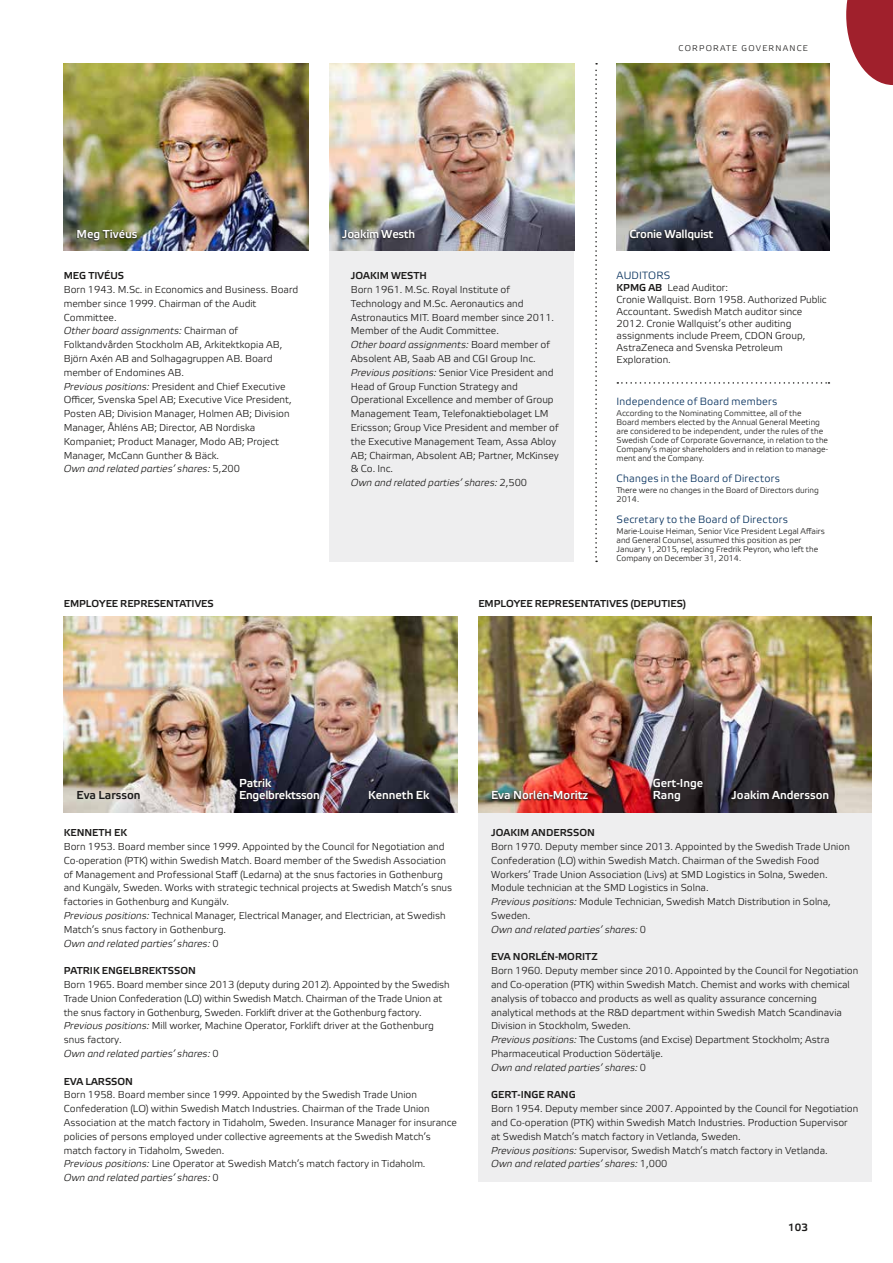
<style>
.page{position:relative;width:893px;height:1263px;background:#fff}
.page>*{position:absolute;margin:0;border:0;box-sizing:border-box;transform-origin:0 0}
.t1{font:700 11.55px "Etelka Light Pro";color:#fff}
.t2{font:700 11.55px/12px "Etelka Light Pro";letter-spacing:-.02em;color:#fff}
.t3{font:700 11.55px "Etelka Light Pro";color:#1c1b1a}
.t4{font:10.5px "Etelka Light Pro";letter-spacing:.02em;color:#002c59}
.t5{font:700 10.5px "Etelka Light Pro";color:#1c1b1a}
.t6{font:10.05px/13.8px "Etelka Light Pro";color:#1c1b1a}
.t7{font:700 10.05px "Etelka Light Pro";color:#1c1b1a}
.t8{font:8.25px/9px "Etelka Light Pro";color:#1c1b1a}
.s1{font-style:italic}
.s2{font-weight:700}
</style>
<div class="page">
<img style="left:617px;top:64px;width:212px;height:187px">
<div style="left:478px;top:812px;width:394px;height:370px;background:#eeeeef"></div>
<img style="left:478px;top:617px;width:394px;height:195px">
<img style="left:64px;top:617px;width:393px;height:195px">
<svg style="left:240px;top:779px;width:79px;height:23px;background:#20202d"></svg>
<svg style="left:367px;top:790px;width:64px;height:11px"></svg>
<svg style="left:491px;top:790px;width:98px;height:11px"></svg>
<svg style="left:730px;top:790px;width:100px;height:11px"></svg>
<svg style="left:653px;top:779px;width:50px;height:23px"></svg>
<div style="left:330px;top:251px;width:244px;height:310px;background:#eeeeef"></div>
<svg style="left:617px;top:382px;width:212px;height:2px"></svg>
<img style="left:64px;top:64px;width:244px;height:187px">
<img style="left:330px;top:64px;width:244px;height:187px">
<svg style="left:76px;top:229px;width:62px;height:13px"></svg>
<svg style="left:341px;top:229px;width:75px;height:11px"></svg>
<svg style="left:629px;top:229px;width:85px;height:13px"></svg>
<svg style="left:595px;top:63px;width:2px;height:499px"></svg>
<svg style="left:846px;top:0;width:47px;height:85px"></svg>
<p class="t8" style="left:679px;top:44px;width:14px">Corporate</p>
<p class="t8" style="left:741px;top:44px;width:62px">Gover na nce</p>
<p class="t1" style="left:77px;top:228px;width:62px">Meg Tivéus</p>
<p class="t2" style="left:342px;top:229px;width:74px">Joakim Westh</p>
<p class="t2" style="left:629px;top:229px;width:86px">Cronie Wallquist</p>
<p class="t7" style="left:64px;top:270px;width:62px">MEG TIVÉUS</p>
<p class="t6" style="left:64px;top:283px;width:236px">Born 1943. M.Sc. in Economics and Business. Board member since 1999. Chairman of the Audit Committee.<br><span class="s1">Other board assignments:</span> Chairman of Folktandvården Stockholm AB, Arkitektkopia AB, Björn Axén AB and Solhagagruppen AB. Board member of Endomines AB.<br><span class="s1">Previous positions:</span> President and Chief Executive Officer, Svenska Spel AB; Executive Vice President, Posten AB; Division Manager, Holmen AB; Division Manager, Åhléns AB; Director, AB N ordiska Kompaniet; Product Manager, Modo AB; Project Manager, McCann Gunther &amp; Bäck.<br><span class="s1">Own and related parties’ shares:</span> 5,200</p>
<p class="t7" style="left:351px;top:270px;width:78px">JOAKIM WESTH</p>
<p class="t6" style="left:351px;top:283px;width:210px">Born 1961. M.Sc. Royal Institute of Technology and M.Sc. Aeronautics and Astronautics MIT. Board member since 2011.<br>Member of the Audit Committee.<br><span class="s1">Other board assignments:</span> Board member of Absolent AB, Saab AB and CGI Group Inc.<br><span class="s1">Previous positions:</span> Senior Vice President and Head of Group Function Strategy and Operational Excellence and member of Group Management Team, Telefonaktiebolaget LM Ericsson; Group Vice President and member of the Executive Management Team, Assa Abloy AB; Chairman, Absolent AB; Partner, McKinsey &amp; Co. Inc.<br><span class="s1">Own and related parties’ shares:</span> 2,500</p>
<p class="t4" style="left:617px;top:270px;width:55px">AUDITORS</p>
<p class="t6" style="left:617px;top:283px;width:212px;line-height:12px"><span class="s2">KPMG AB</span> Lead Auditor:<br>Cronie Wallquist. Born 1958. Authorized Public Accountant. Swedish Match auditor since 2012. Cronie Wallquist’s other auditing assignments include Preem, CDON Group, AstraZeneca and Svenska Petroleum Exploration.</p>
<p class="t4" style="left:617px;top:396px;width:162px">Independence of Board members</p>
<p class="t8" style="left:617px;top:409px;width:213px">According to the N ominating Committee, all of the<br>Board members elected by the Annual General Meeting are considered to be independent, under the rules of the Swedish Code of Corporate Governance, in relation to the Company’s major shareholders and in relation to manage&shy;ment and the Company.</p>
<p class="t4" style="left:617px;top:473px;width:165px">Changes in the Board of Directors</p>
<p class="t8" style="left:617px;top:486px;width:204px">There were no changes in the Board of Directors during<br>2014.</p>
<p class="t4" style="left:617px;top:514px;width:173px">Secretary to the Board of Directors</p>
<p class="t8" style="left:617px;top:527px;width:210px">Marie-Louise Heiman, Senior Vice President Legal Affairs and General Counsel, assumed this position as per January 1, 2015, replacing Fredrik Peyron, who left the Company on December 31, 2014.</p>
<p class="t7" style="left:64px;top:598px;width:151px">EMPLOYEE REPRESENTATIVES</p>
<p class="t7" style="left:478px;top:598px;width:209px">EMPLOYEE REPRESENTATIVES (DEPUTIES)</p>
<p class="t2" style="left:239px;top:778px;width:82px">Patrik<br>Engelbrektsson</p>
<p class="t1" style="left:653px;top:777px;width:52px">Gert-Inge</p>
<p class="t1" style="left:368px;top:789px;width:63px">Kenneth Ek</p>
<p class="t1" style="left:491px;top:789px;width:99px">Eva Norlén-Moritz</p>
<p class="t1" style="left:732px;top:789px;width:99px">Joakim Andersson</p>
<p class="t3" style="left:77px;top:789px;width:66px">Eva Larsson</p>
<p class="t1" style="left:653px;top:789px;width:30px">Rang</p>
<p class="t7" style="left:64px;top:827px;width:65px">KENNETH EK</p>
<p class="t6" style="left:64px;top:840px;width:390px">Born 1953. Board member since 1999. Appointed by the Council for N egotiation and Co-operation (PTK) within Swedish Match. Board member of the Swedish Association of Management and Professional Staff (Ledarna) at the snus factories in Gothenburg and Kungälv, Sweden. Works with strategic technical projects at Swedish Match’s snus factories in Gothenburg and Kungälv.<br><span class="s1">Previous positions:</span> Technical Manager, Electrical Manager, and Electrician, at Swedish Match’s snus factory in Gothenburg.<br><span class="s1">Own and related parties’ shares:</span> 0</p>
<p class="t7" style="left:64px;top:965px;width:134px">PATRIK ENGELBREKTSSON</p>
<p class="t6" style="left:64px;top:978px;width:387px">Born 1965. Board member since 2013 (deputy during 2012). Appointed by the Swedish Trade Union Confederation (LO) within Swedish Match. Chairman of the Trade Union at the snus factory in Gothenburg, Sweden. Forklift driver at the Gothenburg factory.<br><span class="s1">Previous positions:</span> Mill worker, Machine Operator, Forklift driver at the Gothenburg snus factory.<br><span class="s1">Own and related parties’ shares:</span> 0</p>
<p class="t7" style="left:64px;top:1076px;width:71px">EVA LARSSON</p>
<p class="t6" style="left:64px;top:1089px;width:395px">Born 1958. Board member since 1999. Appointed by the Swedish Trade Union Confederation (LO) within Swedish Match Industries. Chairman of the Trade Union Association at the match factory in Tidaholm, Sweden. Insurance Manager for insurance policies of persons employed under collective agreements at the Swedish Match’s match factory in Tidaholm, Sweden.<br><span class="s1">Previous positions:</span> Line Operator at Swedish Match’s match factory in Tidaholm.<br><span class="s1">Own and related parties’ shares:</span> 0</p>
<p class="t7" style="left:491px;top:827px;width:105px">JOAKIM ANDERSSON</p>
<p class="t6" style="left:491px;top:840px;width:360px">Born 1970. Deputy member since 2013. Appointed by the Swedish Trade Union Confederation (LO) within Swedish Match. Chairman of the Swedish Food Workers’ Trade Union Association (Livs) at SMD Logistics in Solna, Sweden.<br>Module technician at the SMD Logistics in Solna.<br><span class="s1">Previous positions:</span> Module Technician, Swedish Match Distribution in Solna, Sweden.<br><span class="s1">Own and related parties’ shares:</span> 0</p>
<p class="t7" style="left:491px;top:951px;width:108px">EVA NORLÉN-MORITZ</p>
<p class="t6" style="left:491px;top:964px;width:369px">Born 1960. Deputy member since 2010. Appointed by the Council for N egotiation and Co-operation (PTK) within Swedish Match. Chemist and works with chemical analysis of tobacco and products as well as quality assurance concerning analytical methods at the R&amp;D department within Swedish Match Scandinavia Division in Stockholm, Sweden.<br><span class="s1">Previous positions:</span> The Customs (and Excise) Department Stockholm; Astra Pharmaceutical Production Södertälje.<br><span class="s1">Own and related parties’ shares:</span> 0</p>
<p class="t7" style="left:491px;top:1089px;width:86px">GERT-INGE RANG</p>
<p class="t6" style="left:491px;top:1102px;width:369px">Born 1954. Deputy member since 2007. Appointed by the Council for N egotiation and Co-operation (PTK) within Swedish Match Industries. Production Supervisor at Swedish Match’s match factory in Vetlanda, Sweden.<br><span class="s1">Previous positions:</span> Supervisor, Swedish Match’s match factory in Vetlanda.<br><span class="s1">Own and related parties’ shares:</span> 1,000</p>
<p class="t5" style="left:788px;top:1222px;width:21px">103</p>
</div>
